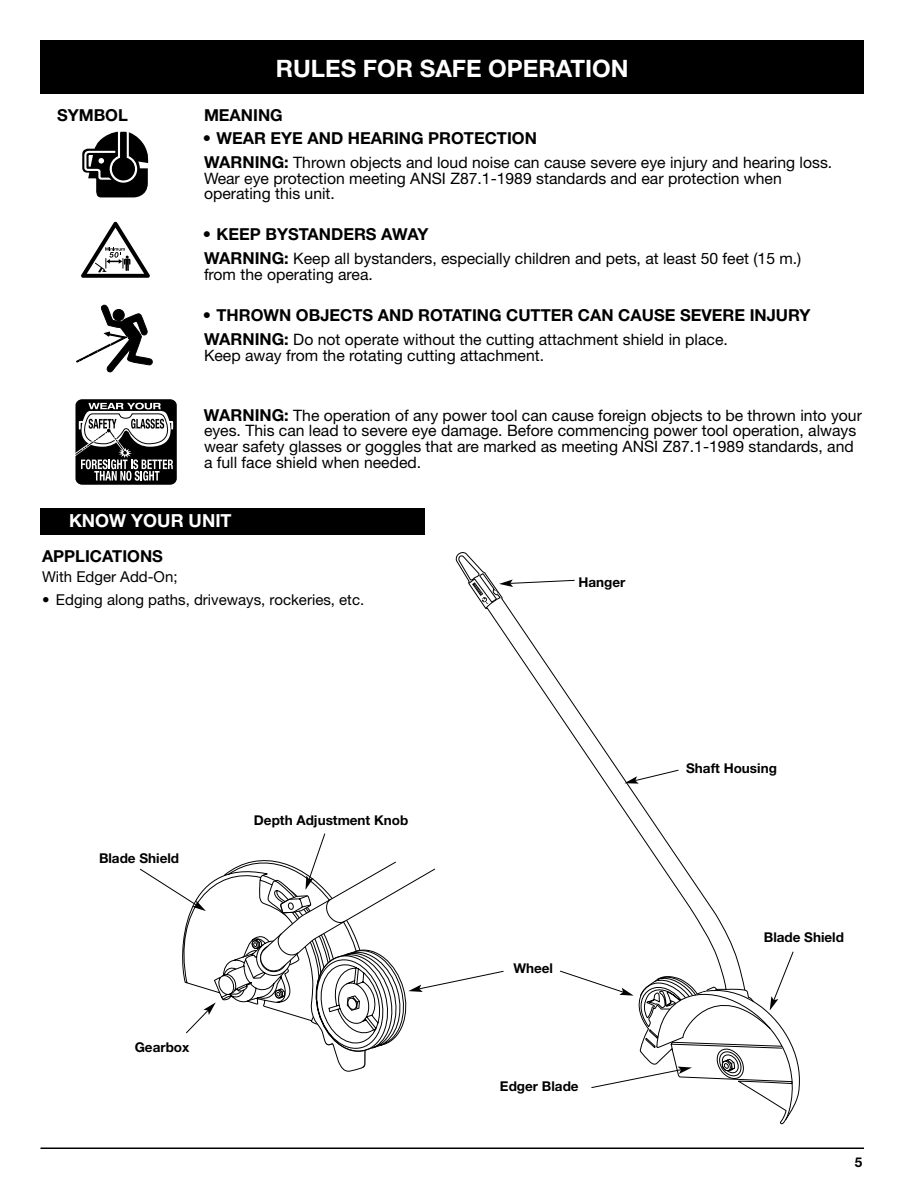
<style>
.page{position:relative;width:918px;height:1188px;background:#fff}
.page>*{position:absolute;margin:0;border:0;box-sizing:border-box;transform-origin:0 0}
.t1{font:700 24px "Helvetica Neue";color:#fff}
.t2{font:700 18px "Helvetica Neue";color:#fff}
.t3{font:700 16.5px "Helvetica Neue";color:#000}
.t4{font:15.75px/15.8px "Helvetica Neue";color:#000}
.t5{font:15px "Helvetica Neue";color:#000}
.t6{font:700 13.5px "Helvetica Neue";color:#000}
.s1{font-weight:700;font-size:16.5px}
</style>
<div class="page">
<div style="left:40px;top:40px;width:824px;height:54px;background:#000"></div>
<hr style="left:40px;top:1148px;width:824px;height:1px;background:#000">
<div style="left:75px;top:399px;width:102px;height:86px;background:#000;border-radius:6px"></div>
<svg style="left:75px;top:403px;width:102px;height:78px"></svg>
<svg style="left:76px;top:305px;width:77px;height:67px"></svg>
<svg style="left:82px;top:132px;width:67px;height:65px"></svg>
<svg style="left:81px;top:222px;width:69px;height:56px"></svg>
<div style="left:40px;top:508px;width:385px;height:27px;background:#000"></div>
<svg style="left:498px;top:609px;width:233px;height:333px"></svg>
<div style="left:675px;top:762px;width:113px;height:18px;background:#fff"></div>
<svg style="left:458px;top:556px;width:117px;height:53px"></svg>
<svg style="left:540px;top:675px;width:171px;height:253px"></svg>
<svg style="left:560px;top:942px;width:240px;height:179px"></svg>
<svg style="left:140px;top:833px;width:364px;height:239px"></svg>
<h1 class="t1" style="left:276px;top:60px;width:354px">RULES FOR SAFE OPERATION</h1>
<p class="t3" style="left:57px;top:109px;width:72px">SYMBOL</p>
<p class="t3" style="left:204px;top:109px;width:80px">MEANING</p>
<p class="t3" style="left:203px;top:132px;width:336px">• WEAR EYE AND HEARING PROTECTION</p>
<p class="t4" style="left:204px;top:156px;width:630px"><span class="s1">WARNING:</span> Thrown objects and loud noise can cause severe eye injury and hearing loss.<br>Wear eye protection meeting ANSI Z87.1-1989 standards and ear protection when operating this unit.</p>
<p class="t3" style="left:203px;top:228px;width:227px">• KEEP BYSTANDERS AWAY</p>
<p class="t4" style="left:204px;top:252px;width:599px"><span class="s1">WARNING:</span> Keep all bystanders, especially children and pets, at least 50 feet (15 m.) from the operating area.</p>
<p class="t3" style="left:203px;top:309px;width:609px">• THROWN OBJECTS AND ROTATING CUTTER CAN CAUSE SEVERE INJURY</p>
<p class="t4" style="left:204px;top:333px;width:525px"><span class="s1">WARNING:</span> Do not operate without the cutting attachment shield in place.<br>Keep away from the rotating cutting attachment.</p>
<p class="t4" style="left:204px;top:409px;width:659px"><span class="s1">WARNING:</span> The operation of any power tool can cause foreign objects to be thrown into your eyes. This can lead to severe eye damage. Before commencing power tool operation, always wear safety glasses or goggles that are marked as meeting ANSI Z87.1-1989 standards, and a full face shield when needed.</p>
<p class="t2" style="left:69px;top:514px;width:164px">KNOW YOUR UNIT</p>
<p class="t3" style="left:42px;top:550px;width:122px">APPLICATIONS</p>
<p class="t5" style="left:42px;top:572px;width:137px">With Edger Add-On;</p>
<p class="t5" style="left:42px;top:594px;width:324px">• Edging along paths, driveways, rockeries, etc.</p>
<p class="t6" style="left:99px;top:853px;width:82px">Blade Shield</p>
<p class="t6" style="left:254px;top:815px;width:156px">Depth Adjustment Knob</p>
<p class="t6" style="left:135px;top:1042px;width:56px">Gearbox</p>
<p class="t6" style="left:579px;top:577px;width:49px">Hanger</p>
<p class="t6" style="left:513px;top:963px;width:41px">Wheel</p>
<p class="t6" style="left:500px;top:1082px;width:80px">Edger Blade</p>
<p class="t6" style="left:686px;top:763px;width:92px">Shaft Housing</p>
<p class="t6" style="left:764px;top:932px;width:82px">Blade Shield</p>
<p class="t6" style="left:855px;top:1157px;width:9px">5</p>
</div>
